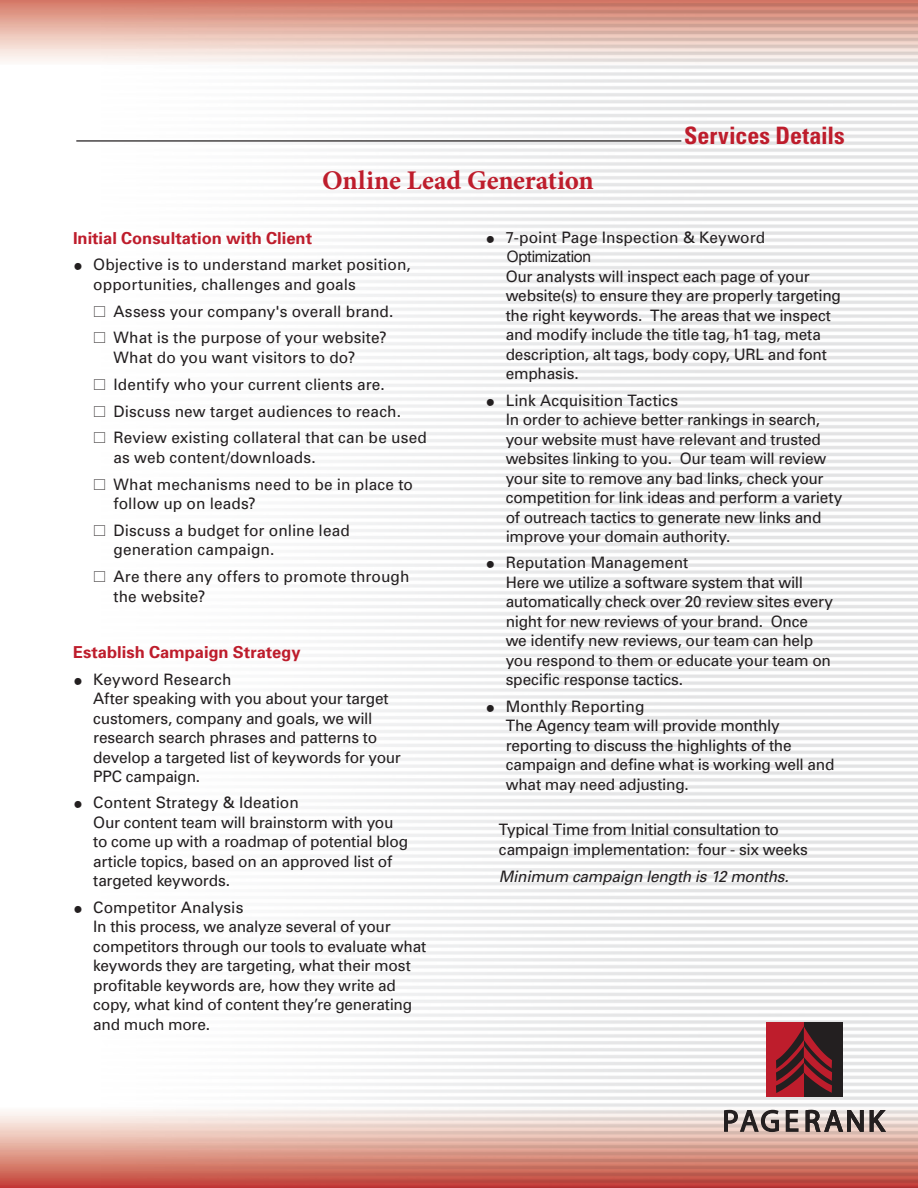
<style>
.page{position:relative;width:918px;height:1188px;background:#fff}
.page>*{position:absolute;margin:0;border:0;box-sizing:border-box;transform-origin:0 0}
.t1{font:700 27px "Minion Pro";letter-spacing:-.005em;color:#be1d2c}
.t2{font:700 condensed 24px "Univers";color:#be1d2c}
.t3{font:700 16.5px "Univers";color:#be1d2c}
.t4{font:15.75px/19.5px "Univers";letter-spacing:-.01em;color:#231f20}
.t5{font:italic 15.75px "Univers";letter-spacing:-.02em;color:#231f20}
.t6{font:15.75px "Helvetica Neue";letter-spacing:-.02em;color:#231f20}
</style>
<div class="page">
<img style="left:308px;top:65px;width:610px;height:1042px">
<svg style="left:0;top:0;width:918px;height:63px;background:#e2b6ab"></svg>
<svg style="left:0;top:1110px;width:918px;height:78px;background:#da9a8f"></svg>
<svg style="left:723px;top:1102px;width:76px;height:31px;background:#aca4a1"></svg>
<svg style="left:805px;top:1102px;width:82px;height:32px;background:#a79e9c"></svg>
<div style="left:766px;top:1023px;width:76px;height:74px;background:#be1d2c"></div>
<div style="left:804px;top:1023px;width:38px;height:74px;background:#231f20"></div>
<svg style="left:776px;top:1026px;width:56px;height:67px"></svg>
<hr style="left:76px;top:140px;width:605px;height:2px;background:#231f20">
<h1 class="t1" style="left:322px;top:161px;width:273px">Online Lead Generation</h1>
<h2 class="t2" style="left:684px;top:121px;width:162px">Services Details</h2>
<p class="t3" style="left:73px;top:227px;width:241px">Initial Consultation with Client</p>
<p class="t4" style="left:93px;top:255px;width:319px;text-indent:-20px">⚫ Objective is to understand market position, opportunities, challenges and goals</p>
<p class="t4" style="left:114px;top:297px;width:281px;line-height:26.8px">Assess your company's overall brand.<br>What is the purpose of your website?</p>
<p class="t4" style="left:114px;top:344px;width:315px;line-height:26.8px">What do you want visitors to do?<br>Identify who your current clients are.<br>Discuss new target audiences to reach.<br>Review existing collateral that can be used</p>
<p class="t4" style="left:114px;top:444px;width:301px;line-height:26.8px">as web content/downloads.<br>What mechanisms need to be in place to</p>
<p class="t4" style="left:114px;top:490px;width:238px;line-height:26.8px">follow up on leads?<br>Discuss a budget for online lead</p>
<p class="t4" style="left:114px;top:536px;width:297px;line-height:26.8px">generation campaign.<br>Are there any offers to promote through</p>
<p class="t4" style="left:114px;top:586px;width:93px">the website?</p>
<p class="t3" style="left:73px;top:641px;width:229px">Establish Campaign Strategy</p>
<p class="t4" style="left:93px;top:669px;width:309px;text-indent:-20px">⚫ Keyword Research<br>After speaking with you about your target customers, company and goals, we will research search phrases and patterns to develop a targeted list of keywords for your<br>PPC campaign.</p>
<p class="t4" style="left:93px;top:793px;width:317px;text-indent:-20px">⚫ Content Strategy &amp; Ideation<br>Our content team will brainstorm with you to come up with a roadmap of potential blog article topics, based on an approved list of targeted keywords.</p>
<p class="t4" style="left:93px;top:897px;width:335px;text-indent:-20px">⚫ Competitor Analysis<br>In this process, we analyze several of your competitors through our tools to evaluate what keywords they are targeting, what their most profitable keywords are, how they write ad copy, what kind of content they’re generating and much more.</p>
<p class="t4" style="left:485px;top:227px;width:281px">⚫ 7-point Page Inspection &amp; Keyword</p>
<p class="t6" style="left:507px;top:245px;width:86px">Optimization</p>
<p class="t4" style="left:506px;top:266px;width:337px">Our analysts will inspect each page of your website(s) to ensure they are properly targeting the right keywords. The areas that we inspect and modify include the title tag, h1 tag, meta description, alt tags, body copy, URL and font emphasis.</p>
<p class="t4" style="left:506px;top:390px;width:338px;text-indent:-20px">⚫ Link Acquisition Tactics<br>In order to achieve better rankings in search, your website must have relevant and trusted websites linking to you. Our team will review your site to remove any bad links, check your competition for link ideas and perform a variety of outreach tactics to generate new links and improve your domain authority.</p>
<p class="t4" style="left:506px;top:553px;width:329px;text-indent:-20px">⚫ Reputation Management<br>Here we utilize a software system that will automatically check over 20 review sites every night for new reviews of your brand. Once we identify new reviews, our team can help you respond to them or educate your team on specific response tactics.</p>
<p class="t4" style="left:506px;top:696px;width:330px;text-indent:-20px">⚫ Monthly Reporting<br>The Agency team will provide monthly reporting to discuss the highlights of the campaign and define what is working well and what may need adjusting.</p>
<p class="t4" style="left:499px;top:820px;width:310px">Typical Time from Initial consultation to campaign implementation: four - six weeks</p>
<p class="t5" style="left:499px;top:866px;width:291px">Minimum campaign length is 12 months.</p>
</div>
